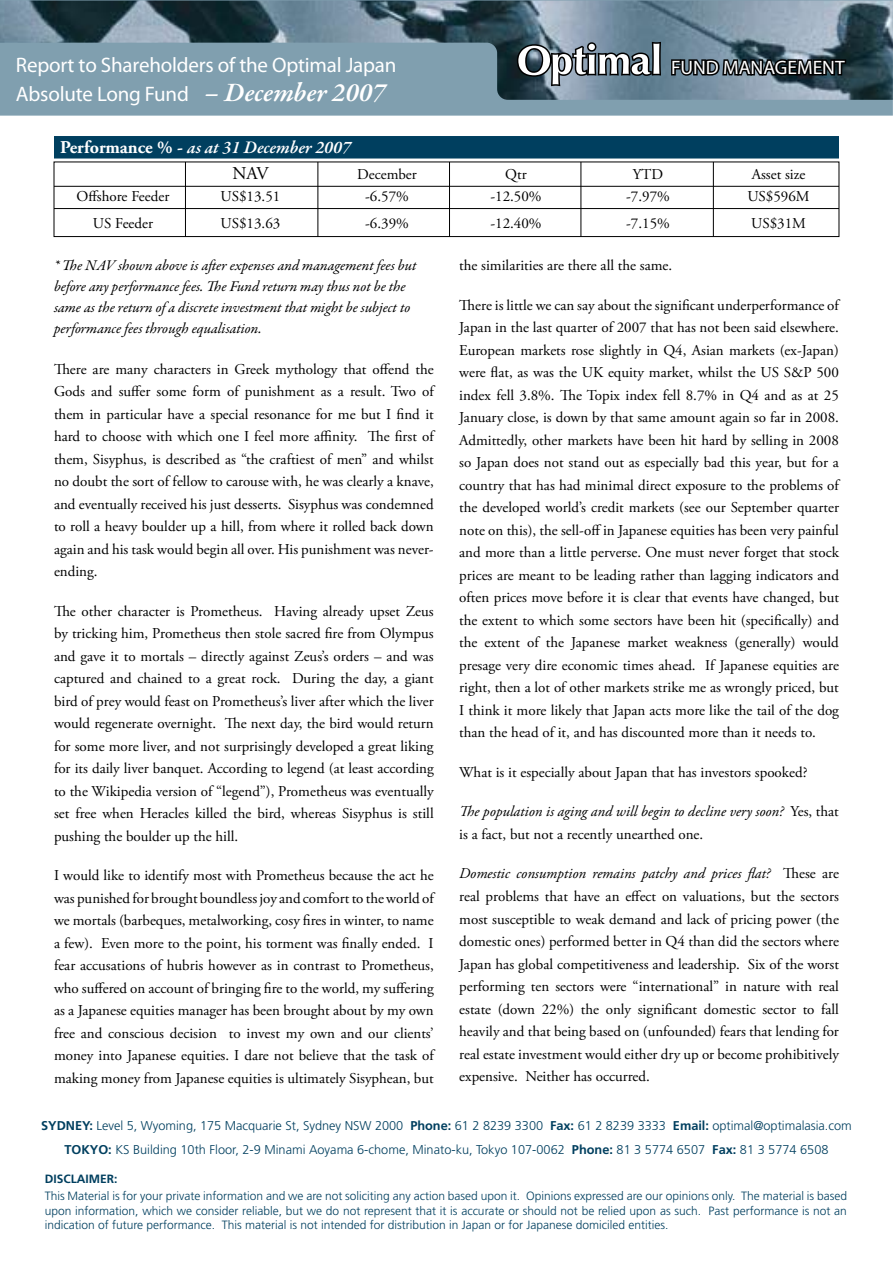
<style>
.page{position:relative;width:893px;height:1263px;background:#fff}
.page>*{position:absolute;margin:0;border:0;box-sizing:border-box;transform-origin:0 0}
.t1{font:italic 600 27px "Garamond Premr Pro";color:#fff}
.t2{font:21px "Optima";letter-spacing:-.01em;color:#fff}
.t3{font:19.5px "Frutiger";color:#fff}
.t4{font:italic 600 18px "Garamond Premr Pro";color:#fff}
.t5{font:18px "Adobe Garamond Pro";color:#000}
.t6{font:15px/22.5px "Adobe Garamond Pro";color:#000;text-align:justify}
.t7{font:italic 15px/21px "Garamond Premr Pro";color:#000}
.t8{font:italic 15px/22.5px "Adobe Garamond Pro";color:#000}
.t9{font:300 12.75px/24.3px "Frutiger";color:#003f5f;text-align:center}
.t10{font:300 12px/14.4px "Frutiger";color:#003f5f;text-align:justify}
.t11{font:700 12px "Frutiger";color:#003f5f}
.s1{font-family:"Adobe Garamond Pro";font-weight:700;font-style:normal}
.s2{font-style:normal}
.s3{font-style:italic}
.s4{font-weight:700}
</style>
<div class="page">
<div style="left:54px;top:162px;width:785px;height:75px;border:1px solid #000"></div>
<div style="left:0;top:0;width:893px;height:116px;background:#809faf"></div>
<img style="left:0;top:1px;width:893px;height:99px">
<svg style="left:515px;top:40px;width:148px;height:48px;background:#7a8892"></svg>
<svg style="left:670px;top:37px;width:178px;height:60px"></svg>
<div style="left:54px;top:136px;width:785px;height:23px;background:#003f5f"></div>
<hr style="left:54px;top:186px;width:785px;height:1px;background:#000">
<hr style="left:54px;top:208px;width:785px;height:1px;background:#000">
<hr style="left:185px;top:162px;width:1px;height:75px;background:#000">
<hr style="left:318px;top:162px;width:1px;height:75px;background:#000">
<hr style="left:449px;top:162px;width:1px;height:75px;background:#000">
<hr style="left:713px;top:162px;width:1px;height:75px;background:#000">
<hr style="left:581px;top:162px;width:1px;height:75px;background:#000">
<h2 class="t2" style="left:16px;top:52px;width:382px">Report to Shareholders of the Optimal Japan</h2>
<h3 class="t3" style="left:671px;top:55px;width:175px">FUND MANAGEMENT</h3>
<h2 class="t2" style="left:16px;top:81px;width:174px">Absolute Long Fund</h2>
<h1 class="t1" style="left:204px;top:76px;width:183px">– December 2007</h1>
<p class="t4" style="left:60px;top:136px;width:292px"><span class="s1">Performance % -</span> as at 31 December 2007</p>
<p class="t5" style="left:232px;top:162px;width:38px">NAV</p>
<p class="t6" style="left:357px;top:163px;width:61px">December</p>
<p class="t6" style="left:505px;top:163px;width:23px">Qtr</p>
<p class="t6" style="left:633px;top:163px;width:32px">YTD</p>
<p class="t6" style="left:752px;top:163px;width:55px">Asset size</p>
<p class="t6" style="left:77px;top:186px;width:94px">Offshore Feeder</p>
<p class="t6" style="left:221px;top:186px;width:61px">US$13.51</p>
<p class="t6" style="left:365px;top:186px;width:45px">-6.57%</p>
<p class="t6" style="left:490px;top:186px;width:53px">-12.50%</p>
<p class="t6" style="left:626px;top:186px;width:45px">-7.97%</p>
<p class="t6" style="left:747px;top:186px;width:64px">US$596M</p>
<p class="t6" style="left:93px;top:212px;width:62px">US Feeder</p>
<p class="t6" style="left:221px;top:212px;width:61px">US$13.63</p>
<p class="t6" style="left:365px;top:212px;width:45px">-6.39%</p>
<p class="t6" style="left:490px;top:212px;width:53px">-12.40%</p>
<p class="t6" style="left:626px;top:212px;width:45px">-7.15%</p>
<p class="t6" style="left:751px;top:212px;width:56px">US$31M</p>
<p class="t7" style="left:54px;top:256px;width:364px">* The NAV shown above is after expenses and management fees but before any performance fees. The Fund return may thus not be the same as the return of a discrete investment that might be subject to performance fees through equalisation.</p>
<p class="t6" style="left:54px;top:358px;width:381px">There are many characters in Greek mythology that offend the Gods and suffer some form of punishment as a result. Two of them in particular have a special resonance for me but I find it hard to choose with which one I feel more affinity. The first of them, Sisyphus, is described as “the craftiest of men” and whilst no doubt the sort of fellow to carouse with, he was clearly a knave, and eventually received his just desserts. Sisyphus was condemned to roll a heavy boulder up a hill, from where it rolled back down again and his task would begin all over. His punishment was never&shy;ending.</p>
<p class="t6" style="left:54px;top:600px;width:381px">The other character is Prometheus. Having already upset Zeus by tricking him, Prometheus then stole sacred fire from Olympus and gave it to mortals – directly against Zeus’s orders – and was captured and chained to a great rock. During the day, a giant bird of prey would feast on Prometheus’s liver after which the liver would regenerate overnight. The next day, the bird would return for some more liver, and not surprisingly developed a great liking for its daily liver banquet. According to legend (at least according to the Wikipedia version of “legend”), Prometheus was eventually set free when Heracles killed the bird, whereas Sisyphus is still pushing the boulder up the hill.</p>
<p class="t6" style="left:54px;top:865px;width:381px">I would like to identify most with Prometheus because the act he was punished for brought boundless joy and comfort to the world of we mortals (barbeques, metalworking, cosy fires in winter, to name a few). Even more to the point, his torment was finally ended. I fear accusations of hubris however as in contrast to Prometheus, who suffered on account of bringing fire to the world, my suffering as a Japanese equities manager has been brought about by my own free and conscious decision to invest my own and our clients’ money into Japanese equities. I dare not believe that the task of making money from Japanese equities is ultimately Sisyphean, but</p>
<p class="t6" style="left:459px;top:255px;width:214px">the similarities are there all the same.</p>
<p class="t6" style="left:459px;top:294px;width:381px">There is little we can say about the significant underperformance of Japan in the last quarter of 2007 that has not been said elsewhere.<br>European markets rose slightly in Q4, Asian markets (ex-Japan) were flat, as was the UK equity market, whilst the US S&amp;P 500 index fell 3.8%. The Topix index fell 8.7% in Q4 and as at 25<br>January close, is down by that same amount again so far in 2008.<br>Admittedly, other markets have been hit hard by selling in 2008 so Japan does not stand out as especially bad this year, but for a country that has had minimal direct exposure to the problems of the developed world’s credit markets (see our September quarter note on this), the sell-off in Japanese equities has been very painful and more than a little perverse. One must never forget that stock prices are meant to be leading rather than lagging indicators and often prices move before it is clear that events have changed, but the extent to which some sectors have been hit (specifically) and the extent of the Japanese market weakness (generally) would presage very dire economic times ahead. If Japanese equities are right, then a lot of other markets strike me as wrongly priced, but I think it more likely that Japan acts more like the tail of the dog than the head of it, and has discounted more than it needs to.</p>
<p class="t6" style="left:459px;top:761px;width:350px">What is it especially about Japan that has investors spooked?</p>
<p class="t8" style="left:459px;top:801px;width:381px">The population is aging and will begin to decline very soon? <span class="s2">Yes, that is a fact, but not a recently unearthed one.</span></p>
<p class="t6" style="left:459px;top:863px;width:381px"><span class="s3">Domestic consumption remains patchy and prices flat?</span> These are real problems that have an effect on valuations, but the sectors most susceptible to weak demand and lack of pricing power (the domestic ones) performed better in Q4 than did the sectors where Japan has global competitiveness and leadership. Six of the worst performing ten sectors were “international” in nature with real estate (down 22%) the only significant domestic sector to fall heavily and that being based on (unfounded) fears that lending for real estate investment would either dry up or become prohibitively expensive. Neither has occurred.</p>
<p class="t9" style="left:41px;top:1114px;width:812px"><span class="s4">SYDNEY:</span> Level 5, Wyoming, 175 Macquarie St, Sydney NSW 2000 <span class="s4">Phone:</span> 61 2 8239 3300 <span class="s4">Fax:</span> 61 2 8239 3333 <span class="s4">Email:</span> optimal@optimalasia.com<br><span class="s4">TOKYO:</span> KS Building 10th Floor, 2-9 Minami Aoyama 6-chome, Minato-ku, Tokyo 107-0062 <span class="s4">Phone:</span> 81 3 5774 6507 <span class="s4">Fax:</span> 81 3 5774 6508</p>
<p class="t11" style="left:45px;top:1172px;width:74px">DISCLAIMER:</p>
<p class="t10" style="left:45px;top:1189px;width:804px">This Material is for your private information and we are not soliciting any action based upon it. Opinions expressed are our opinions only. The material is based upon information, which we consider reliable, but we do not represent that it is accurate or should not be relied upon as such. Past performance is not an indication of future performance. This material is not intended for distribution in Japan or for Japanese domiciled entities.</p>
</div>
